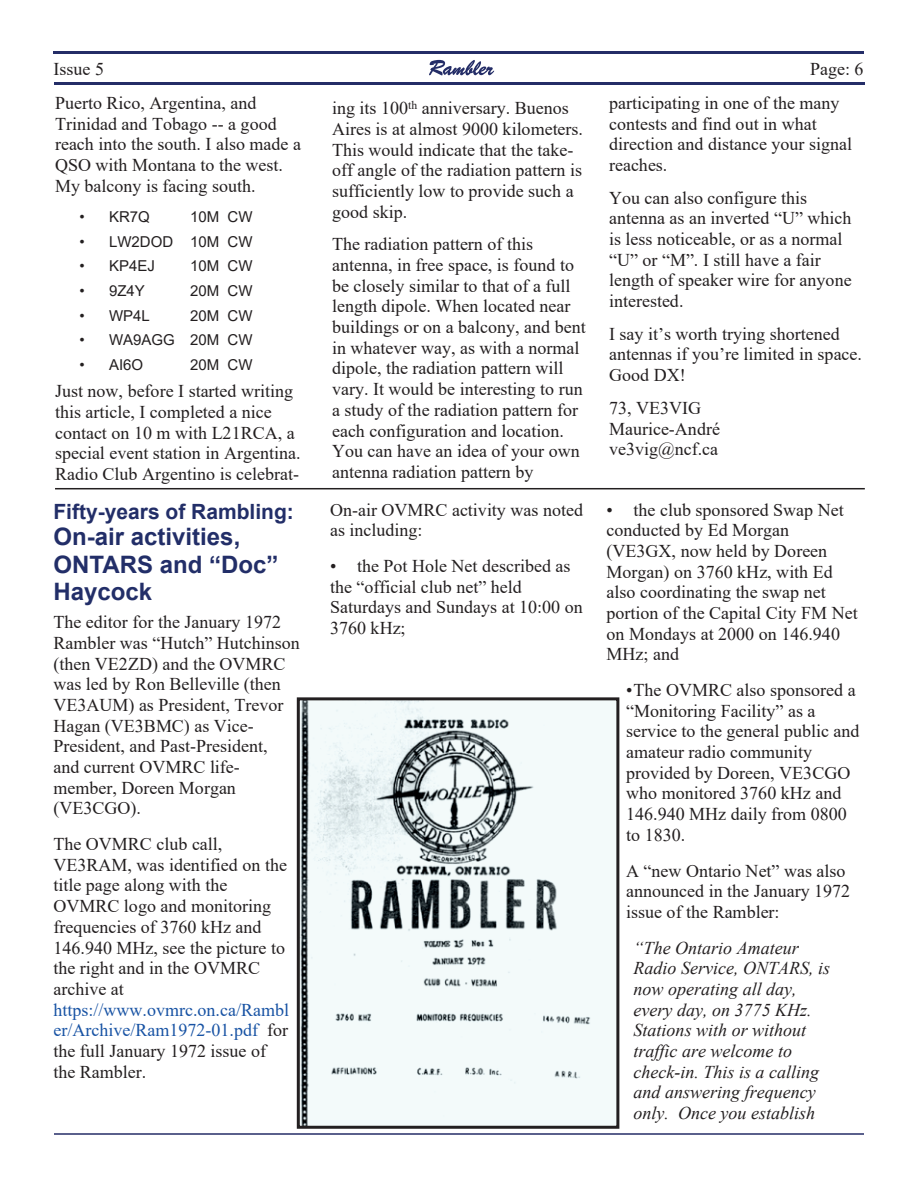
<style>
.page{position:relative;width:918px;height:1188px;background:#fff}
.page>*{position:absolute;margin:0;border:0;box-sizing:border-box;transform-origin:0 0}
.t1{font:700 24px/27.5px "Arial";color:#222e68}
.t2{font:700 21px "Arial";color:#222e68}
.t3{font:18px/20.7px "Times New Roman";color:#231f20}
.t4{font:italic 18px/20.7px "Times New Roman";color:#231f20}
.t5{font:18px/20.7px "Times New Roman";color:#1853a4}
.t6{font:15px "Arial";color:#231f20}
.s1{color:#231f20}
</style>
<div class="page">
<hr style="left:54px;top:51px;width:810px;height:3px;background:#242d67">
<hr style="left:54px;top:82px;width:810px;height:3px;background:#242d67">
<svg style="left:429px;top:60px;width:65px;height:15px"></svg>
<hr style="left:54px;top:1133px;width:810px;height:2px;background:#242d67">
<hr style="left:55px;top:488px;width:810px;height:1px;background:#231f20">
<img style="left:301px;top:701px;width:314px;height:424px">
<div style="left:297px;top:697px;width:322px;height:432px;border:3px solid #231f20"></div>
<p class="t3" style="left:54px;top:60px;width:52px">Issue 5</p>
<p class="t3" style="left:810px;top:60px;width:55px">Page: 6</p>
<p class="t3" style="left:55px;top:94px;width:248px">Puerto Rico, Argentina, and<br>Trinidad and Tobago -- a good reach into the south. I also made a<br>QSO with Montana to the west.<br>My balcony is facing south.</p>
<p class="t6" style="left:80px;top:211px;width:72px">• KR7Q</p>
<p class="t6" style="left:190px;top:211px;width:64px">10M CW</p>
<p class="t6" style="left:80px;top:236px;width:174px">• LW2DOD 10M CW</p>
<p class="t6" style="left:80px;top:260px;width:77px">• KP4EJ</p>
<p class="t6" style="left:190px;top:260px;width:64px">10M CW</p>
<p class="t6" style="left:80px;top:285px;width:67px">• 9Z4Y</p>
<p class="t6" style="left:190px;top:285px;width:64px">20M CW</p>
<p class="t6" style="left:80px;top:310px;width:72px">• WP4L</p>
<p class="t6" style="left:190px;top:310px;width:64px">20M CW</p>
<p class="t6" style="left:80px;top:334px;width:174px">• WA9AGG 20M CW</p>
<p class="t6" style="left:80px;top:359px;width:65px">• AI6O</p>
<p class="t6" style="left:190px;top:359px;width:64px">20M CW</p>
<p class="t3" style="left:55px;top:383px;width:247px">Just now, before I started writing this article, I completed a nice contact on 10 m with L21RCA, a special event station in Argentina.<br>Radio Club Argentino is celebrat-</p>
<p class="t3" style="left:609px;top:94px;width:245px">participating in one of the many contests and find out in what direction and distance your signal reaches.</p>
<p class="t3" style="left:609px;top:189px;width:244px">You can also configure this antenna as an inverted “U” which is less noticeable, or as a normal “U” or “M”. I still have a fair length of speaker wire for anyone interested.</p>
<p class="t3" style="left:609px;top:325px;width:254px">I say it’s worth trying shortened antennas if you’re limited in space.<br>Good DX!</p>
<p class="t3" style="left:609px;top:399px;width:112px">73, VE3VIG<br>Maurice-André ve3vig@ncf.ca</p>
<p class="t3" style="left:332px;top:100px;width:253px">ing its 100<sup>th</sup> anniversary. Buenos<br>Aires is at almost 9000 kilometers.<br>This would indicate that the take&shy;off angle of the radiation pattern is sufficiently low to provide such a good skip.</p>
<p class="t3" style="left:332px;top:236px;width:255px">The radiation pattern of this antenna, in free space, is found to be closely similar to that of a full length dipole. When located near buildings or on a balcony, and bent in whatever way, as with a normal dipole, the radiation pattern will vary. It would be interesting to run a study of the radiation pattern for each configuration and location.<br>You can have an idea of your own antenna radiation pattern by</p>
<p class="t2" style="left:53px;top:503px;width:242px">Fifty-years of Rambling:</p>
<h1 class="t1" style="left:53px;top:525px;width:226px">On-air activities,<br>ONTARS and “Doc”<br>Haycock</h1>
<p class="t3" style="left:53px;top:614px;width:248px">The editor for the January 1972<br>Rambler was “Hutch” Hutchinson (then VE2ZD) and the OVMRC was led by Ron Belleville (then<br>VE3AUM) as President, Trevor<br>Hagan (VE3BMC) as Vice-<br>President, and Past-President,<br>and current OVMRC life&shy;member, Doreen Morgan (VE3CGO).</p>
<p class="t3" style="left:53px;top:835px;width:235px">The OVMRC club call,<br>VE3RAM, was identified on the title page along with the<br>OVMRC logo and monitoring frequencies of 3760 kHz and<br>146.940 MHz, see the picture to the right and in the OVMRC archive at</p>
<p class="t5" style="left:53px;top:1001px;width:237px">https://www.ovmrc.on.ca/Rambl er/Archive/Ram1972-01.pdf <span class="s1">for the full January 1972 issue of the Rambler.</span></p>
<p class="t3" style="left:330px;top:501px;width:254px">On-air OVMRC activity was noted as including:</p>
<p class="t3" style="left:330px;top:557px;width:254px">• the Pot Hole Net described as the “official club net” held<br>Saturdays and Sundays at 10:00 on<br>3760 kHz;</p>
<p class="t3" style="left:607px;top:501px;width:253px">• the club sponsored Swap Net conducted by Ed Morgan (VE3GX, now held by Doreen<br>Morgan) on 3760 kHz, with Ed also coordinating the swap net portion of the Capital City FM Net on Mondays at 2000 on 146.940<br>MHz; and</p>
<p class="t3" style="left:626px;top:681px;width:235px">• The OVMRC also sponsored a “Monitoring Facility” as a service to the general public and amateur radio community provided by Doreen, VE3CGO who monitored 3760 kHz and<br>146.940 MHz daily from 0800 to 1830.</p>
<p class="t3" style="left:626px;top:862px;width:226px">A “new Ontario Net” was also announced in the January 1972 issue of the Rambler:</p>
<p class="t4" style="left:634px;top:939px;width:198px">“The Ontario Amateur<br>Radio Service, ONTARS, is now operating all day, every day, on 3775 KHz.<br>Stations with or without traffic are welcome to check-in. This is a calling and answering frequency only. Once you establish</p>
</div>
